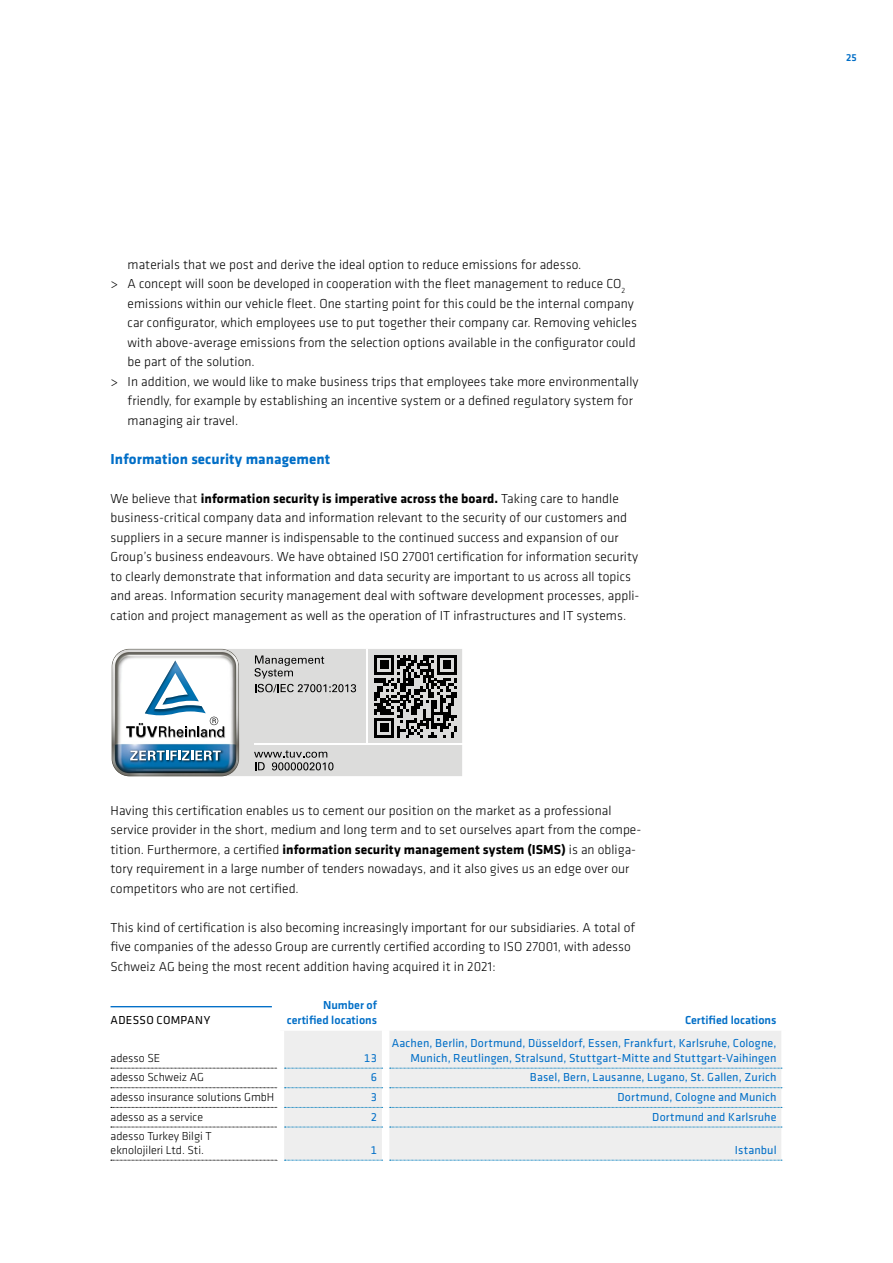
<style>
.page{position:relative;width:893px;height:1263px;background:#fff}
.page>*{position:absolute;margin:0;border:0;box-sizing:border-box;transform-origin:0 0}
.t1{font:700 15px "Klavika";letter-spacing:.005em;color:#006ec7}
.t2{font:300 13.5px/19.5px "Klavika";letter-spacing:.005em;color:#000}
.t3{font:12px/15px "Klavika";letter-spacing:.01em;color:#006ec7;text-align:right}
.t4{font:300 12px/13.5px "Klavika";color:#000}
.t5{font:500 12px/15px "Klavika";color:#006ec7;text-align:right}
.t6{font:12px "Klavika";letter-spacing:.025em;color:#000}
.t7{font:500 10.5px "Klavika";color:#006ec7}
.s1{font-weight:700}
</style>
<div class="page">
<svg style="left:111px;top:648px;width:113px;height:129px"></svg>
<svg style="left:112px;top:649px;width:350px;height:127px"></svg>
<div style="left:284px;top:1031px;width:497px;height:129px;background:#eee"></div>
<div style="left:382px;top:1031px;width:7px;height:37px;background:#fff"></div>
<div style="left:382px;top:1068px;width:7px;height:20px;background:#fff"></div>
<div style="left:382px;top:1088px;width:7px;height:19px;background:#fff"></div>
<div style="left:382px;top:1107px;width:7px;height:20px;background:#fff"></div>
<div style="left:382px;top:1127px;width:7px;height:33px;background:#fff"></div>
<svg style="left:111px;top:1068px;width:166px;height:1px"></svg>
<svg style="left:111px;top:1087px;width:166px;height:1px"></svg>
<svg style="left:111px;top:1107px;width:166px;height:1px"></svg>
<svg style="left:111px;top:1127px;width:166px;height:1px"></svg>
<svg style="left:111px;top:1160px;width:166px;height:1px"></svg>
<svg style="left:284px;top:1068px;width:99px;height:1px"></svg>
<svg style="left:390px;top:1068px;width:392px;height:1px"></svg>
<svg style="left:284px;top:1087px;width:99px;height:1px"></svg>
<svg style="left:390px;top:1087px;width:392px;height:1px"></svg>
<svg style="left:284px;top:1107px;width:99px;height:1px"></svg>
<svg style="left:390px;top:1107px;width:392px;height:1px"></svg>
<svg style="left:284px;top:1127px;width:99px;height:1px"></svg>
<svg style="left:390px;top:1127px;width:392px;height:1px"></svg>
<svg style="left:284px;top:1160px;width:99px;height:1px"></svg>
<svg style="left:390px;top:1160px;width:392px;height:1px"></svg>
<hr style="left:111px;top:1006px;width:161px;height:1px;background:#006ec7">
<p class="t7" style="left:846px;top:52px;width:12px">25</p>
<p class="t2" style="left:128px;top:255px;width:455px">materials that we post and derive the ideal option to reduce emissions for adesso.</p>
<p class="t2" style="left:111px;top:274px;width:516px">&gt; A concept will soon be developed in cooperation with the fleet management to reduce CO<sub>2</sub></p>
<p class="t2" style="left:128px;top:294px;width:508px">emissions within our vehicle fleet. One starting point for this could be the internal company</p>
<p class="t2" style="left:128px;top:313px;width:511px">car configurator, which employees use to put together their company car. Removing vehicles</p>
<p class="t2" style="left:128px;top:333px;width:510px">with above-average emissions from the selection options available in the configurator could</p>
<p class="t2" style="left:128px;top:352px;width:129px">be part of the solution.</p>
<p class="t2" style="left:111px;top:371px;width:529px">&gt; In addition, we would like to make business trips that employees take more environmentally</p>
<p class="t2" style="left:128px;top:391px;width:507px">friendly, for example by establishing an incentive system or a defined regulatory system for</p>
<p class="t2" style="left:128px;top:410px;width:112px">managing air travel.</p>
<p class="t1" style="left:111px;top:450px;width:221px">Information security management</p>
<p class="t2" style="left:111px;top:489px;width:530px">We believe that <span class="s1">information security is imperative across the board.</span> Taking care to handle business-critical company data and information relevant to the security of our customers and suppliers in a secure manner is indispensable to the continued success and expansion of our Group’s business endeavours. We have obtained ISO 27001 certification for information security to clearly demonstrate that information and data security are important to us across all topics and areas. Information security management deal with software development processes, appli&shy;cation and project management as well as the operation of IT infrastructures and IT systems.</p>
<p class="t2" style="left:111px;top:801px;width:532px">Having this certification enables us to cement our position on the market as a professional service provider in the short, medium and long term and to set ourselves apart from the compe&shy;tition. Furthermore, a certified <span class="s1">information security management system (ISMS)</span> is an obliga&shy;tory requirement in a large number of tenders nowadays, and it also gives us an edge over our competitors who are not certified.</p>
<p class="t2" style="left:111px;top:918px;width:526px">This kind of certification is also becoming increasingly important for our subsidiaries. A total of five companies of the adesso Group are currently certified according to ISO 27001, with adesso<br>Schweiz AG being the most recent addition having acquired it in 2021:</p>
<p class="t6" style="left:111px;top:1014px;width:101px">ADESSO COMPANY</p>
<p class="t5" style="left:287px;top:998px;width:92px">Number of certified locations</p>
<p class="t5" style="left:685px;top:1013px;width:93px">Certified locations</p>
<p class="t4" style="left:111px;top:1051px;width:51px">adesso SE</p>
<p class="t3" style="left:364px;top:1050px;width:14px">13</p>
<p class="t3" style="left:392px;top:1035px;width:386px">Aachen, Berlin, Dortmund, Düsseldorf, Essen, Frankfurt, Karlsruhe, Cologne,<br>Munich, Reutlingen, Stralsund, Stuttgart-Mitte and Stuttgart-Vaihingen</p>
<p class="t4" style="left:111px;top:1071px;width:95px">adesso Schweiz AG</p>
<p class="t3" style="left:371px;top:1070px;width:8px">6</p>
<p class="t3" style="left:530px;top:1070px;width:248px">Basel, Bern, Lausanne, Lugano, St. Gallen, Zurich</p>
<p class="t4" style="left:111px;top:1090px;width:165px">adesso insurance solutions GmbH</p>
<p class="t3" style="left:371px;top:1090px;width:8px">3</p>
<p class="t3" style="left:617px;top:1090px;width:161px">Dortmund, Cologne and Munich</p>
<p class="t4" style="left:111px;top:1110px;width:94px">adesso as a service</p>
<p class="t3" style="left:371px;top:1109px;width:8px">2</p>
<p class="t3" style="left:652px;top:1109px;width:126px">Dortmund and Karlsruhe</p>
<p class="t4" style="left:111px;top:1130px;width:103px">adesso Turkey Bilgi T eknolojileri Ltd. Sti.</p>
<p class="t3" style="left:371px;top:1142px;width:8px">1</p>
<p class="t3" style="left:735px;top:1142px;width:43px">Istanbul</p>
</div>
